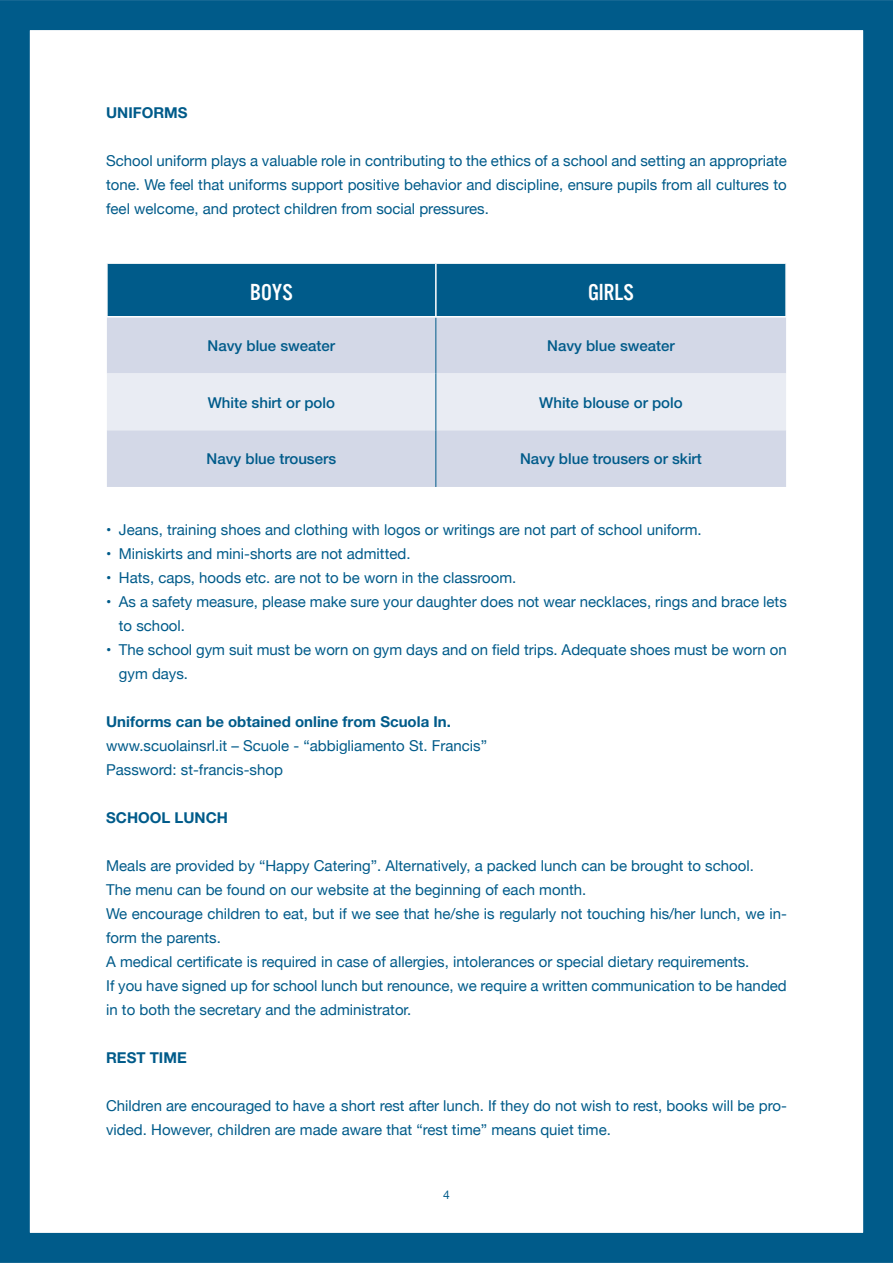
<style>
.page{position:relative;width:893px;height:1263px;background:#fff}
.page>*{position:absolute;margin:0;border:0;box-sizing:border-box;transform-origin:0 0}
.t1{font:24px "U.S.101";color:#fff}
.t2{font:15px/24px "Helvetica Neue";color:#005b8a}
.t3{font:500 15px "Helvetica Neue";color:#005b8a}
.t4{font:700 15px "Helvetica Neue";color:#005b8a}
.t5{font:12px "Helvetica Neue";color:#005b8a}
</style>
<div class="page">
<div style="left:0;top:0;width:892px;height:1263px;border:30px solid #005b8a"></div>
<div style="left:108px;top:264px;width:677px;height:52px;background:#005b8a"></div>
<div style="left:107px;top:318px;width:679px;height:169px;background:#d3d8e7"></div>
<div style="left:107px;top:374px;width:679px;height:56px;background:#e9ecf3"></div>
<hr style="left:435px;top:318px;width:1px;height:56px;background:#005b8a">
<hr style="left:435px;top:374px;width:1px;height:56px;background:#005b8a">
<hr style="left:435px;top:430px;width:1px;height:57px;background:#005b8a">
<hr style="left:435px;top:264px;width:1px;height:52px;background:#fff">
<p class="t4" style="left:106px;top:104px;width:83px">UNIFORMS</p>
<p class="t2" style="left:106px;top:150px;width:682px;text-align:justify">School uniform plays a valuable role in contributing to the ethics of a school and setting an appropriate tone. We feel that uniforms support positive behavior and discipline, ensure pupils from all cultures to feel welcome, and protect children from social pressures.</p>
<h1 class="t1" style="left:250px;top:283px;width:44px">BOYS</h1>
<h1 class="t1" style="left:588px;top:283px;width:47px">GIRLS</h1>
<p class="t3" style="left:207px;top:340px;width:129px">Navy blue sweater</p>
<p class="t3" style="left:547px;top:340px;width:129px">Navy blue sweater</p>
<p class="t3" style="left:208px;top:397px;width:129px">White shirt or polo</p>
<p class="t3" style="left:539px;top:397px;width:145px">White blouse or polo</p>
<p class="t3" style="left:206px;top:453px;width:131px">Navy blue trousers</p>
<p class="t3" style="left:520px;top:453px;width:183px">Navy blue trousers or skirt</p>
<p class="t2" style="left:106px;top:519px;width:597px">ï Jeans, training shoes and clothing with logos or writings are not part of school uniform.</p>
<p class="t2" style="left:106px;top:543px;width:306px">ï Miniskirts and mini-shorts are not admitted.</p>
<p class="t2" style="left:106px;top:567px;width:412px">ï Hats, caps, hoods etc. are not to be worn in the classroom.</p>
<p class="t2" style="left:106px;top:591px;width:682px">ï As a safety measure, please make sure your daughter does not wear necklaces, rings and brace lets</p>
<p class="t2" style="left:119px;top:615px;width:68px">to school.</p>
<p class="t2" style="left:106px;top:639px;width:682px">ï The school gym suit must be worn on gym days and on field trips. Adequate shoes must be worn on</p>
<p class="t2" style="left:119px;top:663px;width:71px">gym days.</p>
<p class="t4" style="left:106px;top:713px;width:346px">Uniforms can be obtained online from Scuola In.</p>
<p class="t2" style="left:106px;top:735px;width:382px">www.scuolainsrl.it – Scuole - “abbigliamento St. Francis”<br>Password: st-francis-shop</p>
<p class="t4" style="left:106px;top:809px;width:123px">SCHOOL LUNCH</p>
<p class="t2" style="left:106px;top:855px;width:682px">Meals are provided by “Happy Catering”. Alternatively, a packed lunch can be brought to school.<br>The menu can be found on our website at the beginning of each month.<br>We encourage children to eat, but if we see that he/she is regularly not touching his/her lunch, we in&shy;form the parents.<br>A medical certificate is required in case of allergies, intolerances or special dietary requirements.<br>If you have signed up for school lunch but renounce, we require a written communication to be handed in to both the secretary and the administrator.</p>
<p class="t4" style="left:106px;top:1049px;width:82px">REST TIME</p>
<p class="t2" style="left:106px;top:1095px;width:682px">Children are encouraged to have a short rest after lunch. If they do not wish to rest, books will be pro&shy;vided. However, children are made aware that “rest time” means quiet time.</p>
<p class="t5" style="left:443px;top:1190px;width:8px">4</p>
</div>
